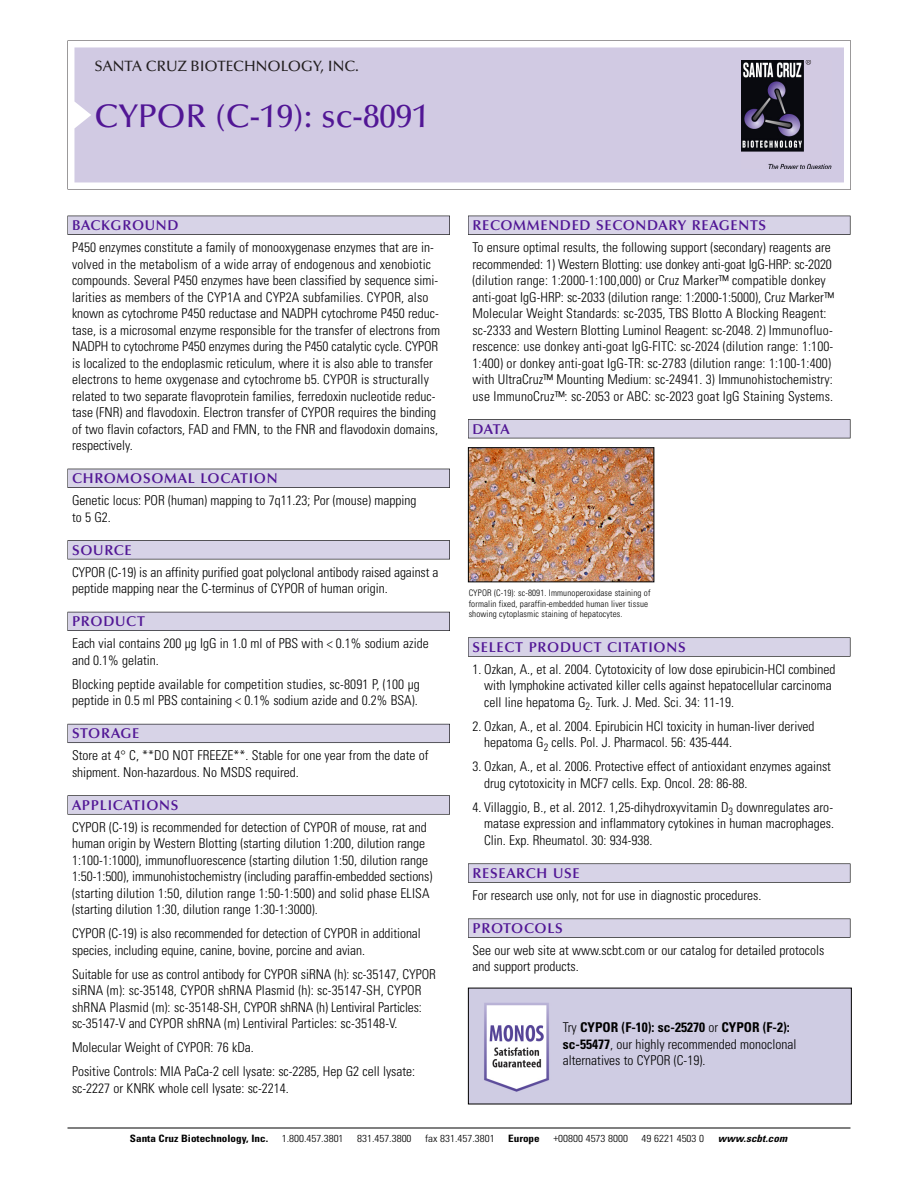
<style>
.page{position:relative;width:918px;height:1188px;background:#fff}
.page>*{position:absolute;margin:0;border:0;box-sizing:border-box;transform-origin:0 0}
.t1{font:500 33px "Optima";color:#511695}
.t2{font:500 15px "Optima";color:#231f20}
.t3{font:600 14.25px "Optima";letter-spacing:.05em;color:#511695}
.t4{font:300 condensed 13.5px/16.5px "Univers";color:#000}
.t5{font:300 condensed 10.2px "Univers";color:#000;scale:1.1 1}
.t6{font:700 condensed 10.2px "Univers";color:#000;scale:1.1 1}
.t7{font:italic 700 condensed 10.2px "Univers";letter-spacing:.005em;color:#000;scale:1.1 1}
.t8{font:300 condensed 9px/10.5px "Univers";letter-spacing:.015em;color:#000}
.s1{font-weight:700}
</style>
<div class="page">
<svg style="left:68px;top:40px;width:783px;height:149px"></svg>
<div style="left:74px;top:47px;width:770px;height:135px;background:#d1cae3"></div>
<img style="left:741px;top:60px;width:90px;height:108px">
<div style="left:68px;top:216px;width:382px;height:19px;background:#525155"></div>
<div style="left:68px;top:216px;width:381px;height:18px;background:#d7d3e7"></div>
<div style="left:68px;top:469px;width:382px;height:19px;background:#515055"></div>
<div style="left:68px;top:469px;width:381px;height:18px;background:#d7d3e7"></div>
<div style="left:68px;top:540px;width:382px;height:19px;background:#545357"></div>
<div style="left:68px;top:541px;width:381px;height:18px;background:#d7d3e7"></div>
<div style="left:68px;top:612px;width:382px;height:19px;background:#54535a"></div>
<div style="left:68px;top:612px;width:381px;height:18px;background:#d7d3e7"></div>
<div style="left:68px;top:724px;width:382px;height:19px;background:#5b5a62"></div>
<div style="left:68px;top:724px;width:381px;height:18px;background:#d7d3e7"></div>
<div style="left:68px;top:795px;width:382px;height:20px;background:#626263"></div>
<div style="left:68px;top:796px;width:381px;height:18px;background:#d7d3e7"></div>
<div style="left:468px;top:216px;width:382px;height:19px;background:#525155"></div>
<div style="left:468px;top:216px;width:382px;height:18px;background:#d7d3e7"></div>
<div style="left:468px;top:419px;width:382px;height:19px;background:#525155"></div>
<div style="left:468px;top:420px;width:382px;height:18px;background:#d7d3e7"></div>
<div style="left:468px;top:637px;width:382px;height:20px;background:#666"></div>
<div style="left:468px;top:638px;width:382px;height:18px;background:#d7d3e7"></div>
<svg style="left:468px;top:863px;width:382px;height:20px"></svg>
<div style="left:468px;top:864px;width:382px;height:18px;background:#d7d3e7"></div>
<div style="left:468px;top:919px;width:382px;height:19px;background:#575759"></div>
<div style="left:468px;top:919px;width:382px;height:18px;background:#d7d3e7"></div>
<hr style="left:68px;top:1128px;width:782px;height:1px;background:#000">
<img style="left:470px;top:449px;width:182px;height:131px">
<div style="left:468px;top:447px;width:186px;height:135px;border:1px solid #000"></div>
<img style="left:470px;top:990px;width:380px;height:112px">
<p class="t2" style="left:94px;top:61px;width:266px">SANTA CRUZ BIOTECHNOLOGY, INC.</p>
<h1 class="t1" style="left:94px;top:103px;width:336px">CYPOR (C-19): sc-8091</h1>
<p class="t3" style="left:72px;top:219px;width:108px">BACKGROUND</p>
<p class="t4" style="left:72px;top:240px;width:370px">P450 enzymes constitute a family of monooxygenase enzymes that are in&shy;volved in the metabolism of a wide array of endogenous and xenobiotic compounds. Several P450 enzymes have been classified by sequence simi&shy;larities as members of the CYP1A and CYP2A subfamilies. CYPOR, also known as cytochrome P450 reductase and NADPH cytochrome P450 reduc&shy;tase, is a microsomal enzyme responsible for the transfer of electrons from NADPH to cytochrome P450 enzymes during the P450 catalytic cycle. CYPOR is localized to the endoplasmic reticulum, where it is also able to transfer electrons to heme oxygenase and cytochrome b5. CYPOR is structurally related to two separate flavoprotein families, ferredoxin nucleotide reduc&shy;tase (FNR) and flavodoxin. Electron transfer of CYPOR requires the binding of two flavin cofactors, FAD and FMN, to the FNR and flavodoxin domains, respectively.</p>
<p class="t3" style="left:72px;top:473px;width:207px">CHROMOSOMAL LOCATION</p>
<p class="t4" style="left:72px;top:493px;width:346px">Genetic locus: POR (human) mapping to 7q11.23; Por (mouse) mapping to 5 G2.</p>
<p class="t3" style="left:72px;top:544px;width:61px">SOURCE</p>
<p class="t4" style="left:72px;top:565px;width:368px">CYPOR (C-19) is an affinity purified goat polyclonal antibody raised against a peptide mapping near the C-terminus of CYPOR of human origin.</p>
<p class="t3" style="left:72px;top:616px;width:74px">PRODUCT</p>
<p class="t4" style="left:72px;top:636px;width:358px">Each vial contains 200 µg IgG in 1.0 ml of PBS with &lt; 0.1% sodium azide and 0.1% gelatin.</p>
<p class="t4" style="left:72px;top:677px;width:349px">Blocking peptide available for competition studies, sc-8091 P, (100 µg peptide in 0.5 ml PBS containing &lt; 0.1% sodium azide and 0.2% BSA).</p>
<p class="t3" style="left:72px;top:728px;width:69px">STORAGE</p>
<p class="t4" style="left:72px;top:748px;width:358px">Store at 4° C, **DO NOT FREEZE**. Stable for one year from the date of shipment. Non-hazardous. No MSDS required.</p>
<p class="t3" style="left:72px;top:799px;width:108px">APPLICATIONS</p>
<p class="t4" style="left:72px;top:820px;width:362px">CYPOR (C-19) is recommended for detection of CYPOR of mouse, rat and human origin by Western Blotting (starting dilution 1:200, dilution range 1:100-1:1000), immunofluorescence (starting dilution 1:50, dilution range 1:50-1:500), immunohistochemistry (including paraffin-embedded sections) (starting dilution 1:50, dilution range 1:50-1:500) and solid phase ELISA (starting dilution 1:30, dilution range 1:30-1:3000).</p>
<p class="t4" style="left:72px;top:926px;width:350px">CYPOR (C-19) is also recommended for detection of CYPOR in additional species, including equine, canine, bovine, porcine and avian.</p>
<p class="t4" style="left:72px;top:967px;width:365px">Suitable for use as control antibody for CYPOR siRNA (h): sc-35147, CYPOR siRNA (m): sc-35148, CYPOR shRNA Plasmid (h): sc-35147-SH, CYPOR shRNA Plasmid (m): sc-35148-SH, CYPOR shRNA (h) Lentiviral Particles: sc-35147-V and CYPOR shRNA (m) Lentiviral Particles: sc-35148-V.</p>
<p class="t4" style="left:72px;top:1037px;width:345px;line-height:24px">Molecular Weight of CYPOR: 76 kDa.<br>Positive Controls: MIA PaCa-2 cell lysate: sc-2285, Hep G2 cell lysate:</p>
<p class="t4" style="left:72px;top:1081px;width:218px">sc-2227 or KNRK whole cell lysate: sc-2214.</p>
<p class="t3" style="left:473px;top:219px;width:295px">RECOMMENDED SECONDARY REAGENTS</p>
<p class="t4" style="left:473px;top:240px;width:363px">To ensure optimal results, the following support (secondary) reagents are recommended: 1) Western Blotting: use donkey anti-goat IgG-HRP: sc-2020 (dilution range: 1:2000-1:100,000) or Cruz Marker™ compatible donkey anti-goat IgG-HRP: sc-2033 (dilution range: 1:2000-1:5000), Cruz Marker™ Molecular Weight Standards: sc-2035, TBS Blotto A Blocking Reagent: sc-2333 and Western Blotting Luminol Reagent: sc-2048. 2) Immunofluo&shy;rescence: use donkey anti-goat IgG-FITC: sc-2024 (dilution range: 1:100- 1:400) or donkey anti-goat IgG-TR: sc-2783 (dilution range: 1:100-1:400) with UltraCruz™ Mounting Medium: sc-24941. 3) Immunohistochemistry: use ImmunoCruz™: sc-2053 or ABC: sc-2023 goat IgG Staining Systems.</p>
<p class="t3" style="left:473px;top:423px;width:39px">DATA</p>
<p class="t8" style="left:469px;top:589px;width:183px">CYPOR (C-19): sc-8091. Immunoperoxidase staining of formalin fixed, paraffin-embedded human liver tissue showing cytoplasmic staining of hepatocytes.</p>
<p class="t3" style="left:473px;top:641px;width:215px">SELECT PRODUCT CITATIONS</p>
<p class="t4" style="left:484px;top:662px;width:353px;text-indent:-12px">1. Ozkan, A., et al. 2004. Cytotoxicity of low dose epirubicin-HCI combined with lymphokine activated killer cells against hepatocellular carcinoma cell line hepatoma G<sub>2</sub>. Turk. J. Med. Sci. 34: 11-19.</p>
<p class="t4" style="left:484px;top:719px;width:332px;text-indent:-12px">2. Ozkan, A., et al. 2004. Epirubicin HCl toxicity in human-liver derived hepatoma G<sub>2</sub> cells. Pol. J. Pharmacol. 56: 435-444.</p>
<p class="t4" style="left:484px;top:760px;width:348px;text-indent:-12px">3. Ozkan, A., et al. 2006. Protective effect of antioxidant enzymes against drug cytotoxicity in MCF7 cells. Exp. Oncol. 28: 86-88.</p>
<p class="t4" style="left:484px;top:800px;width:351px;text-align:justify;text-indent:-12px">4. Villaggio, B., et al. 2012. 1,25-dihydroxyvitamin D<sub>3</sub> downregulates aro&shy;matase expression and inflammatory cytokines in human macrophages.<br>Clin. Exp. Rheumatol. 30: 934-938.</p>
<p class="t3" style="left:473px;top:867px;width:109px">RESEARCH USE</p>
<p class="t4" style="left:473px;top:888px;width:290px">For research use only, not for use in diagnostic procedures.</p>
<p class="t3" style="left:473px;top:922px;width:92px">PROTOCOLS</p>
<p class="t4" style="left:473px;top:943px;width:353px">See our web site at www.scbt.com or our catalog for detailed protocols and support products.</p>
<p class="t4" style="left:563px;top:1020px;width:235px">Try <span class="s1">CYPOR (F-10): sc-25270</span> or <span class="s1">CYPOR (F-2): sc-55477</span>, our highly recommended monoclonal alternatives to CYPOR (C-19).</p>
<p class="t6" style="left:130px;top:1135px;width:127px">Santa Cruz Biotechnology, Inc.</p>
<p class="t5" style="left:282px;top:1135px;width:58px">1.800.457.3801</p>
<p class="t5" style="left:357px;top:1135px;width:51px">831.457.3800</p>
<p class="t5" style="left:425px;top:1135px;width:65px">fax 831.457.3801</p>
<p class="t6" style="left:508px;top:1135px;width:30px">Europe</p>
<p class="t5" style="left:553px;top:1135px;width:69px">+00800 4573 8000</p>
<p class="t5" style="left:642px;top:1135px;width:58px">49 6221 4503 0</p>
<p class="t7" style="left:718px;top:1135px;width:64px">www.scbt.com</p>
</div>
